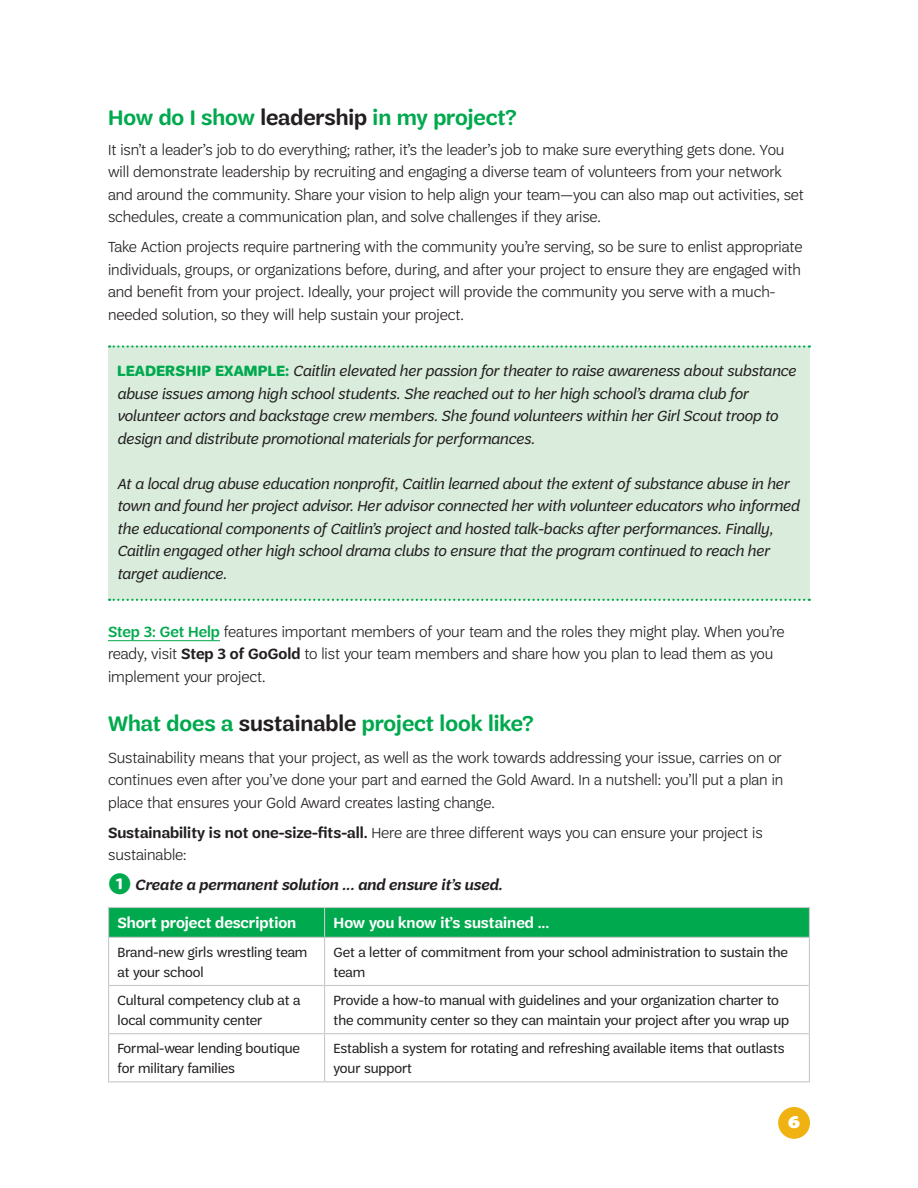
<style>
.page{position:relative;width:918px;height:1188px;background:#fff}
.page>*{position:absolute;margin:0;border:0;box-sizing:border-box;transform-origin:0 0}
.SUBHEAD_BOLD_U_LC_gr{font:600 22.5px "Trefoil Sans";color:#00a94e}
.BODY_COPY{font:600 22.5px "Trefoil Sans";color:#00a94e}
.t1{font:900 18px "Trefoil Slab";color:#fff}
.BODY_COPY-2{font:300 15.75px/22.5px "Trefoil Sans";color:#231f20}
.Example_text_ital{font:italic 15.75px/22.5px "Trefoil Sans";color:#231f20}
.Table_col_heads{font:600 15.75px "Trefoil Sans";color:#fff}
.BODY_COPY-3{font:italic 600 15.75px "Trefoil Sans";color:#231f20}
.Table_copy{font:14.25px/19.5px "Trefoil Sans";color:#231f20}
.s1{color:#231f20}
.s2{font-weight:700;font-style:normal;color:#00a94e}
.s3{font-weight:500;color:#00a94e}
.s4{font-weight:600}
.s5{font-size:28.5px;color:#00a94e}
</style>
<div class="page">
<div style="left:778px;top:1107px;width:32px;height:32px;background:#efb211;border-radius:50%"></div>
<hr style="left:108px;top:640px;width:112px;height:1px;background:#00a94e">
<div style="left:108px;top:346px;width:702px;height:254px;background:#daeddd"></div>
<svg style="left:109px;top:345px;width:701px;height:3px"></svg>
<svg style="left:109px;top:599px;width:701px;height:2px"></svg>
<hr style="left:108px;top:907px;width:217px;height:1px;background:#c7c8ca">
<hr style="left:325px;top:907px;width:485px;height:1px;background:#c7c8ca">
<hr style="left:108px;top:937px;width:1px;height:49px;background:#c7c8ca">
<hr style="left:809px;top:937px;width:1px;height:49px;background:#c7c8ca">
<hr style="left:108px;top:986px;width:1px;height:48px;background:#c7c8ca">
<hr style="left:809px;top:986px;width:1px;height:48px;background:#c7c8ca">
<hr style="left:108px;top:1034px;width:1px;height:47px;background:#c7c8ca">
<hr style="left:809px;top:1034px;width:1px;height:47px;background:#c7c8ca">
<hr style="left:108px;top:1081px;width:217px;height:1px;background:#c7c8ca">
<hr style="left:325px;top:1081px;width:485px;height:1px;background:#c7c8ca">
<svg style="left:108px;top:908px;width:702px;height:29px;background:#03a94f"></svg>
<hr style="left:109px;top:937px;width:216px;height:1px;background:#c7c8ca">
<hr style="left:325px;top:937px;width:484px;height:1px;background:#c7c8ca">
<hr style="left:324px;top:938px;width:1px;height:47px;background:#c7c8ca">
<hr style="left:109px;top:985px;width:216px;height:1px;background:#c7c8ca">
<hr style="left:325px;top:985px;width:484px;height:1px;background:#c7c8ca">
<hr style="left:324px;top:986px;width:1px;height:47px;background:#c7c8ca">
<hr style="left:109px;top:1033px;width:216px;height:1px;background:#c7c8ca">
<hr style="left:325px;top:1033px;width:484px;height:1px;background:#c7c8ca">
<hr style="left:324px;top:1034px;width:1px;height:47px;background:#c7c8ca">
<p class="BODY_COPY" style="left:108px;top:105px;width:410px">How do I show <span class="s1">leadership</span> in my project?</p>
<p class="BODY_COPY-2" style="left:108px;top:138px;width:697px">It isn’t a leader’s job to do everything; rather, it’s the leader’s job to make sure everything gets done. You will demonstrate leadership by recruiting and engaging a diverse team of volunteers from your network and around the community. Share your vision to help align your team—you can also map out activities, set schedules, create a communication plan, and solve challenges if they arise.</p>
<p class="BODY_COPY-2" style="left:108px;top:236px;width:696px">Take Action projects require partnering with the community you’re serving, so be sure to enlist appropriate individuals, groups, or organizations before, during, and after your project to ensure they are engaged with and benefit from your project. Ideally, your project will provide the community you serve with a much&shy;needed solution, so they will help sustain your project.</p>
<p class="Example_text_ital" style="left:117px;top:360px;width:680px"><span class="s2">LEADERSHIP EXAMPLE:</span> Caitlin elevated her passion for theater to raise awareness about substance abuse issues among high school students. She reached out to her high school’s drama club for volunteer actors and backstage crew members. She found volunteers within her Girl Scout troop to design and distribute promotional materials for performances.</p>
<p class="Example_text_ital" style="left:117px;top:472px;width:684px">At a local drug abuse education nonprofit, Caitlin learned about the extent of substance abuse in her town and found her project advisor. Her advisor connected her with volunteer educators who informed the educational components of Caitlin’s project and hosted talk-backs after performances. Finally, Caitlin engaged other high school drama clubs to ensure that the program continued to reach her target audience.</p>
<p class="BODY_COPY-2" style="left:108px;top:621px;width:678px"><span class="s3">Step 3: Get Help</span> features important members of your team and the roles they might play. When you’re ready, visit <span class="s4">Step 3 of GoGold</span> to list your team members and share how you plan to lead them as you implement your project.</p>
<p class="SUBHEAD_BOLD_U_LC_gr" style="left:108px;top:712px;width:428px">What does a <span class="s1">sustainable</span> project look like?</p>
<p class="BODY_COPY-2" style="left:108px;top:747px;width:677px;text-align:justify">Sustainability means that your project, as well as the work towards addressing your issue, carries on or continues even after you’ve done your part and earned the Gold Award. In a nutshell: you’ll put a plan in place that ensures your Gold Award creates lasting change.</p>
<p class="BODY_COPY-2" style="left:108px;top:822px;width:656px"><span class="s4">Sustainability is not one-size-fits-all.</span> Here are three different ways you can ensure your project is sustainable:</p>
<p class="BODY_COPY-3" style="left:108px;top:877px;width:396px"><span class="s5">1</span> Create a permanent solution ... and ensure it’s used.</p>
<p class="Table_col_heads" style="left:118px;top:914px;width:180px">Short project description</p>
<p class="Table_col_heads" style="left:334px;top:914px;width:217px">How you know it’s sustained ...</p>
<p class="Table_copy" style="left:118px;top:943px;width:191px">Brand-new girls wrestling team at your school</p>
<p class="Table_copy" style="left:334px;top:943px;width:456px">Get a letter of commitment from your school administration to sustain the team</p>
<p class="Table_copy" style="left:118px;top:991px;width:184px">Cultural competency club at a local community center</p>
<p class="Table_copy" style="left:334px;top:991px;width:457px">Provide a how-to manual with guidelines and your organization charter to the community center so they can maintain your project after you wrap up</p>
<p class="Table_copy" style="left:118px;top:1039px;width:184px">Formal-wear lending boutique for military families</p>
<p class="Table_copy" style="left:334px;top:1039px;width:453px">Establish a system for rotating and refreshing available items that outlasts your support</p>
<p class="t1" style="left:788px;top:1112px;width:13px">6</p>
</div>
